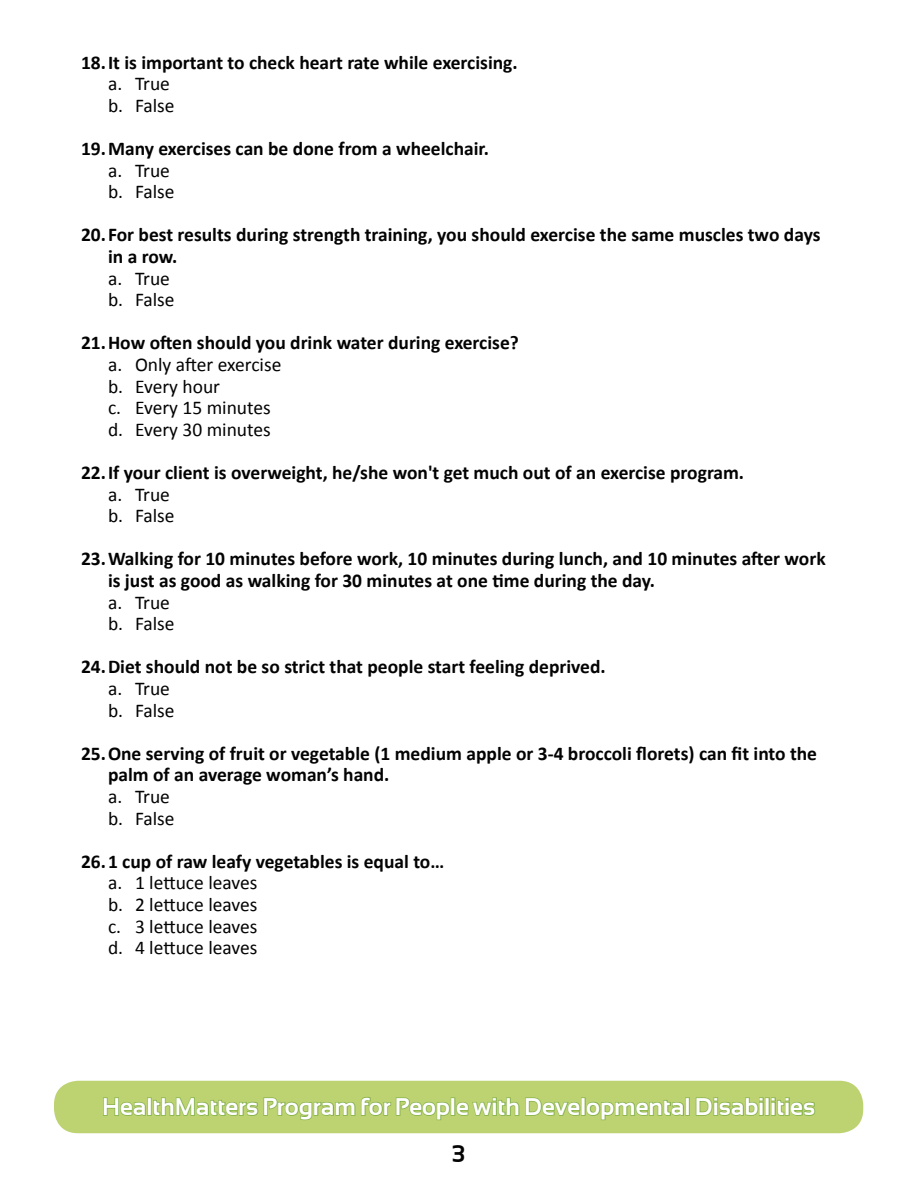
<style>
.page{position:relative;width:918px;height:1188px;background:#fff}
.page>*{position:absolute;margin:0;border:0;box-sizing:border-box;transform-origin:0 0}
.t1{font:700 24px "Sansation";color:#fff}
.t2{font:700 24px "Sansation";color:#030303}
.t3{font:700 19.5px/21.6px "Calibri";color:#030303}
.t4{font:19.5px "Calibri";color:#030303}
</style>
<div class="page">
<div style="left:54px;top:1081px;width:809px;height:52px;background:#bdd270;border-radius:24px"></div>
<svg style="left:103px;top:1097px;width:43px;height:19px"></svg>
<div style="left:147px;top:1097px;width:5px;height:19px;border:2px solid #82ae47"></div>
<svg style="left:153px;top:1097px;width:531px;height:24px"></svg>
<div style="left:685px;top:1097px;width:5px;height:19px;border:2px solid #82ae47"></div>
<svg style="left:695px;top:1097px;width:69px;height:19px"></svg>
<div style="left:759px;top:1102px;width:5px;height:14px;border:2px solid #82ae47"></div>
<div style="left:765px;top:1097px;width:5px;height:19px;border:2px solid #82ae47"></div>
<svg style="left:771px;top:1097px;width:45px;height:19px"></svg>
<p class="t3" style="left:81px;top:51px;width:438px">18.It is important to check heart rate while exercising.</p>
<p class="t4" style="left:108px;top:71px;width:64px">a. True</p>
<p class="t4" style="left:108px;top:93px;width:68px">b. False</p>
<p class="t3" style="left:81px;top:138px;width:410px">19.Many exercises can be done from a wheelchair.</p>
<p class="t4" style="left:108px;top:158px;width:64px">a. True</p>
<p class="t4" style="left:108px;top:179px;width:68px">b. False</p>
<p class="t3" style="left:108px;top:224px;width:714px;text-indent:-27px">20.For best results during strength training, you should exercise the same muscles two days in a row.</p>
<p class="t4" style="left:108px;top:266px;width:64px">a. True</p>
<p class="t4" style="left:108px;top:287px;width:68px">b. False</p>
<p class="t3" style="left:81px;top:332px;width:439px">21.How often should you drink water during exercise?</p>
<p class="t4" style="left:108px;top:352px;width:175px">a. Only after exercise</p>
<p class="t4" style="left:108px;top:374px;width:114px">b. Every hour</p>
<p class="t4" style="left:108px;top:395px;width:164px">c. Every 15 minutes</p>
<p class="t4" style="left:108px;top:417px;width:164px">d. Every 30 minutes</p>
<p class="t3" style="left:81px;top:462px;width:665px">22.If your client is overweight, he/she won't get much out of an exercise program.</p>
<p class="t4" style="left:108px;top:482px;width:64px">a. True</p>
<p class="t4" style="left:108px;top:503px;width:68px">b. False</p>
<p class="t3" style="left:108px;top:548px;width:719px;text-indent:-27px">23.Walking for 10 minutes before work, 10 minutes during lunch, and 10 minutes after work is just as good as walking for 30 minutes at one time during the day.</p>
<p class="t4" style="left:108px;top:590px;width:64px">a. True</p>
<p class="t4" style="left:108px;top:611px;width:68px">b. False</p>
<p class="t3" style="left:81px;top:656px;width:526px">24.Diet should not be so strict that people start feeling deprived.</p>
<p class="t4" style="left:108px;top:676px;width:64px">a. True</p>
<p class="t4" style="left:108px;top:698px;width:68px">b. False</p>
<p class="t3" style="left:108px;top:743px;width:711px;text-indent:-27px">25.One serving of fruit or vegetable (1 medium apple or 3-4 broccoli florets) can fit into the palm of an average woman’s hand.</p>
<p class="t4" style="left:108px;top:784px;width:64px">a. True</p>
<p class="t4" style="left:108px;top:806px;width:68px">b. False</p>
<p class="t3" style="left:81px;top:851px;width:365px">26.1 cup of raw leafy vegetables is equal to…</p>
<p class="t4" style="left:108px;top:871px;width:151px">a. 1 lettuce leaves</p>
<p class="t4" style="left:108px;top:892px;width:151px">b. 2 lettuce leaves</p>
<p class="t4" style="left:108px;top:914px;width:151px">c. 3 lettuce leaves</p>
<p class="t4" style="left:108px;top:935px;width:151px">d. 4 lettuce leaves</p>
<p class="t1" style="left:102px;top:1093px;width:715px">HealthMatters Program for People with Developmental Disabilities</p>
<p class="t2" style="left:452px;top:1140px;width:15px">3</p>
</div>
